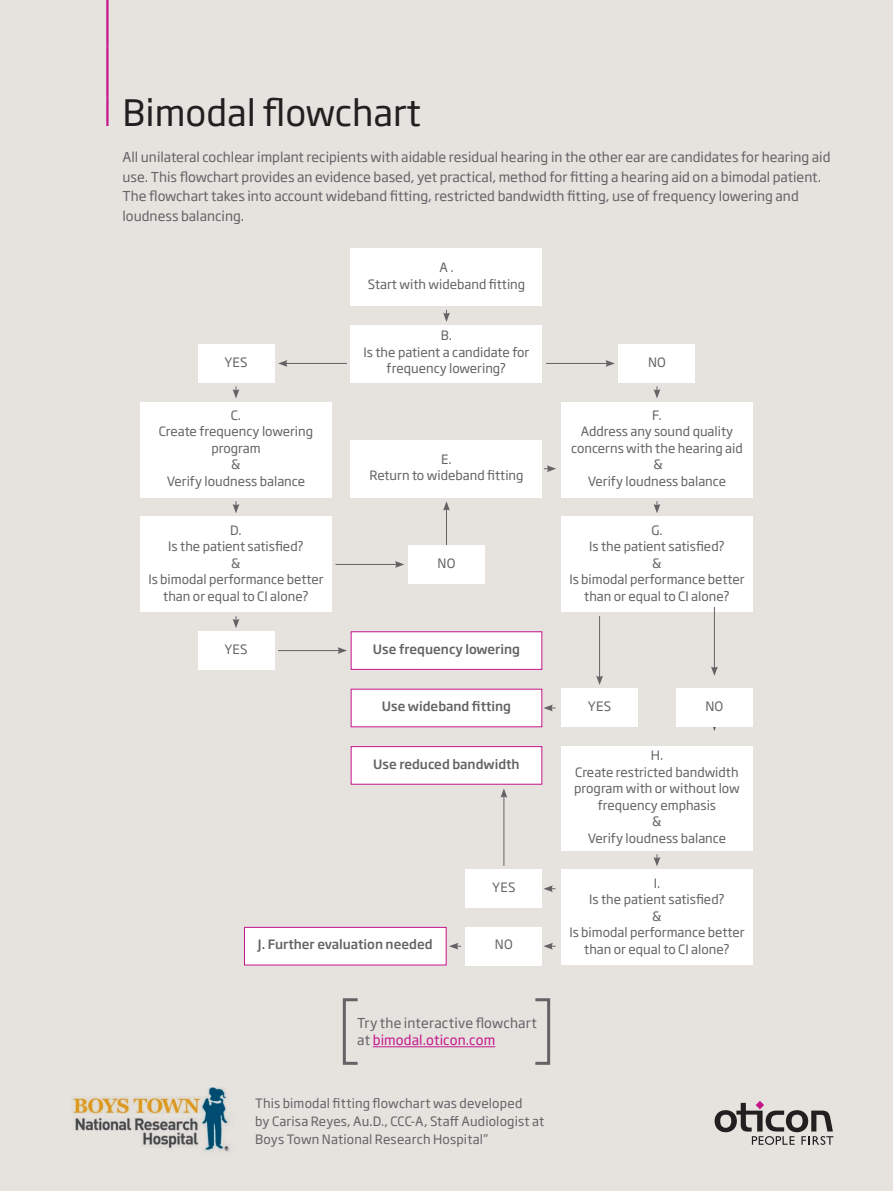
<style>
.page{position:relative;width:893px;height:1191px;background:#e6e2de}
.page>*{position:absolute;margin:0;border:0;box-sizing:border-box;transform-origin:0 0}
.t1{font:36px "Soho Gothic Pro";color:#231f20}
.t2{font:13.5px/19.5px "Soho Gothic Pro";color:#636366}
.t3{font:12.9px "Soho Gothic Pro";color:#636366}
.t4{font:12.75px/16.5px "Soho Gothic Pro";color:#636366;text-align:center}
.t5{font:500 12.75px "Soho Gothic Pro";color:#636366}
.s1{color:#c5168c}
</style>
<div class="page">
<svg style="left:715px;top:1101px;width:118px;height:43px"></svg>
<img style="left:72px;top:1087px;width:158px;height:65px">
<svg style="left:443px;top:310px;width:7px;height:12px"></svg>
<svg style="left:233px;top:386px;width:6px;height:12px"></svg>
<svg style="left:233px;top:616px;width:6px;height:12px"></svg>
<hr style="left:285px;top:363px;width:62px;height:1px;background:#636366">
<svg style="left:278px;top:360px;width:9px;height:7px"></svg>
<hr style="left:546px;top:363px;width:62px;height:1px;background:#636366">
<svg style="left:605px;top:360px;width:10px;height:7px"></svg>
<svg style="left:654px;top:501px;width:6px;height:12px"></svg>
<hr style="left:446px;top:508px;width:1px;height:37px;background:#636366">
<svg style="left:443px;top:501px;width:7px;height:9px"></svg>
<div style="left:351px;top:249px;width:191px;height:57px;background:#fff"></div>
<div style="left:351px;top:325px;width:191px;height:57px;background:#fff"></div>
<div style="left:198px;top:344px;width:76px;height:38px;background:#fff"></div>
<div style="left:619px;top:344px;width:76px;height:38px;background:#fff"></div>
<div style="left:140px;top:402px;width:192px;height:95px;background:#fff"></div>
<div style="left:140px;top:516px;width:192px;height:96px;background:#fff"></div>
<div style="left:198px;top:631px;width:76px;height:38px;background:#fff"></div>
<div style="left:561px;top:516px;width:192px;height:96px;background:#fff"></div>
<div style="left:351px;top:440px;width:191px;height:57px;background:#fff"></div>
<svg style="left:233px;top:501px;width:6px;height:12px"></svg>
<hr style="left:278px;top:650px;width:62px;height:1px;background:#636366">
<svg style="left:338px;top:647px;width:9px;height:7px"></svg>
<div style="left:351px;top:632px;width:191px;height:37px;background:#fff"></div>
<div style="left:351px;top:631px;width:191px;height:38px;border:1px solid #c5168c"></div>
<hr style="left:335px;top:564px;width:62px;height:1px;background:#636366">
<svg style="left:395px;top:561px;width:9px;height:7px"></svg>
<div style="left:408px;top:545px;width:77px;height:38px;background:#fff"></div>
<svg style="left:654px;top:386px;width:6px;height:12px"></svg>
<svg style="left:544px;top:465px;width:12px;height:7px"></svg>
<div style="left:561px;top:402px;width:192px;height:95px;background:#fff"></div>
<div style="left:351px;top:689px;width:191px;height:38px;background:#fff"></div>
<svg style="left:544px;top:704px;width:12px;height:7px"></svg>
<hr style="left:599px;top:616px;width:1px;height:62px;background:#636366">
<svg style="left:596px;top:675px;width:7px;height:10px"></svg>
<hr style="left:714px;top:607px;width:1px;height:62px;background:#636366">
<svg style="left:711px;top:666px;width:7px;height:10px"></svg>
<div style="left:561px;top:689px;width:77px;height:38px;background:#fff"></div>
<div style="left:676px;top:689px;width:77px;height:38px;background:#fff"></div>
<svg style="left:654px;top:854px;width:6px;height:12px"></svg>
<div style="left:561px;top:746px;width:192px;height:104px;background:#fff"></div>
<div style="left:466px;top:869px;width:76px;height:39px;background:#fff"></div>
<svg style="left:543px;top:885px;width:13px;height:7px"></svg>
<div style="left:244px;top:927px;width:202px;height:38px;background:#fff"></div>
<div style="left:244px;top:927px;width:202px;height:38px;border:1px solid #c5168c"></div>
<svg style="left:543px;top:943px;width:13px;height:6px"></svg>
<hr style="left:504px;top:795px;width:1px;height:70px;background:#636366">
<svg style="left:501px;top:788px;width:6px;height:9px"></svg>
<div style="left:351px;top:746px;width:191px;height:38px;background:#fff"></div>
<div style="left:351px;top:746px;width:191px;height:38px;border:1px solid #c5168c"></div>
<div style="left:561px;top:869px;width:192px;height:96px;background:#fff"></div>
<svg style="left:449px;top:943px;width:12px;height:6px"></svg>
<div style="left:466px;top:927px;width:76px;height:38px;background:#fff"></div>
<hr style="left:106px;top:0;width:3px;height:47px;background:#c5168c">
<hr style="left:106px;top:47px;width:3px;height:51px;background:#c5168c">
<hr style="left:106px;top:98px;width:3px;height:28px;background:#c5168c">
<hr style="left:373px;top:1046px;width:122px;height:1px;background:#c5168c">
<div style="left:343px;top:998px;width:16px;height:66px;border:3px solid #636366"></div>
<div style="left:534px;top:998px;width:16px;height:66px;border:3px solid #636366"></div>
<h1 class="t1" style="left:123px;top:85px;width:300px">Bimodal flowchart</h1>
<p class="t2" style="left:123px;top:147px;width:709px">All unilateral cochlear implant recipients with aidable residual hearing in the other ear are candidates for hearing aid use. This flowchart provides an evidence based, yet practical, method for fitting a hearing aid on a bimodal patient.<br>The flowchart takes into account wideband fitting, restricted bandwidth fitting, use of frequency lowering and loudness balancing.</p>
<p class="t4" style="left:368px;top:258px;width:159px">A .<br>Start with wideband fitting</p>
<p class="t4" style="left:364px;top:327px;width:167px">B.<br>Is the patient a candidate for frequency lowering?</p>
<p class="t4" style="left:224px;top:353px;width:25px">YES</p>
<p class="t4" style="left:648px;top:353px;width:19px">NO</p>
<p class="t4" style="left:159px;top:406px;width:156px">C.<br>Create frequency lowering program<br>&amp;<br>Verify loudness balance</p>
<p class="t4" style="left:148px;top:521px;width:177px">D.<br>Is the patient satisfied?<br>&amp;<br>Is bimodal performance better than or equal to CI alone?</p>
<p class="t4" style="left:224px;top:640px;width:25px">YES</p>
<p class="t4" style="left:369px;top:450px;width:156px">E.<br>Return to wideband fitting</p>
<p class="t4" style="left:438px;top:554px;width:19px">NO</p>
<p class="t5" style="left:373px;top:639px;width:149px">Use frequency lowering</p>
<p class="t4" style="left:571px;top:406px;width:173px">F.<br>Address any sound quality concerns with the hearing aid &amp;<br>Verify loudness balance</p>
<p class="t4" style="left:569px;top:521px;width:177px">G.<br>Is the patient satisfied?<br>&amp;<br>Is bimodal performance better than or equal to CI alone?</p>
<p class="t5" style="left:382px;top:696px;width:131px">Use wideband fitting</p>
<p class="t3" style="left:588px;top:696px;width:25px">YES</p>
<p class="t3" style="left:705px;top:696px;width:20px">NO</p>
<p class="t4" style="left:574px;top:746px;width:167px">H.<br>Create restricted bandwidth program with or without low frequency emphasis<br>&amp;<br>Verify loudness balance</p>
<p class="t4" style="left:492px;top:878px;width:25px">YES</p>
<p class="t5" style="left:373px;top:753px;width:148px">Use reduced bandwidth</p>
<p class="t4" style="left:569px;top:874px;width:177px">I.<br>Is the patient satisfied?<br>&amp;<br>Is bimodal performance better</p>
<p class="t5" style="left:258px;top:934px;width:176px">J. Further evaluation needed</p>
<p class="t4" style="left:495px;top:935px;width:19px">NO</p>
<p class="t4" style="left:584px;top:940px;width:147px">than or equal to CI alone?</p>
<p class="t2" style="left:357px;top:1013px;width:181px;line-height:17.2px">Try the interactive flowchart at <span class="s1">bimodal.oticon.com</span></p>
<p class="t4" style="left:255px;top:1093px;width:291px;line-height:18px;text-align:left">This bimodal fitting flowchart was developed<br>by Carisa Reyes, Au.D., CCC-A, Staff Audiologist at<br>Boys Town National Research Hospital”</p>
</div>
